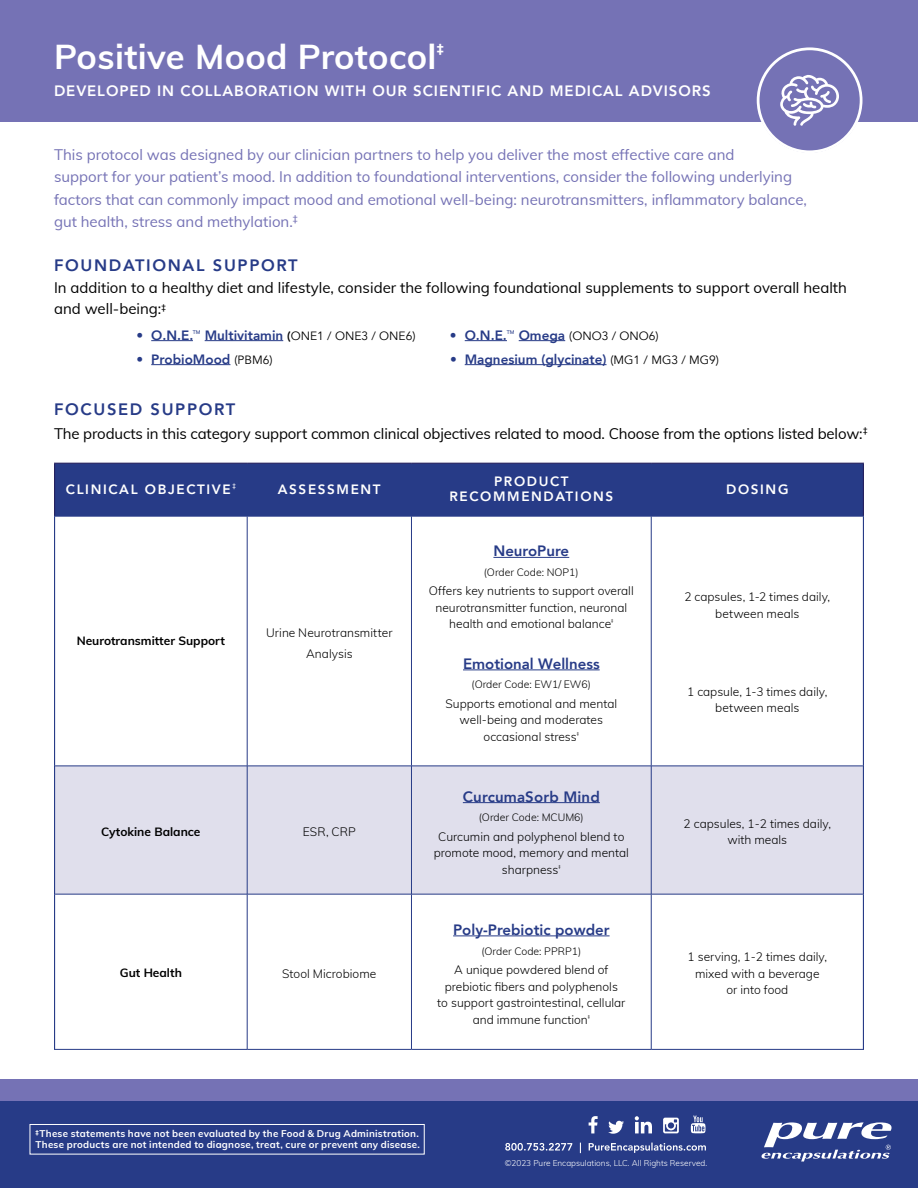
<style>
.page{position:relative;width:918px;height:1188px;background:#fff}
.page>*{position:absolute;margin:0;border:0;box-sizing:border-box;transform-origin:0 0}
.t1{font:700 34.5px "Muli";letter-spacing:.01em;color:#fff}
.t2{font:800 16.5px "Avenir";letter-spacing:.1em;color:#273b87}
.t3{font:15px/22.5px "Muli";color:#7572b5}
.t4{font:15px/21px "Muli";letter-spacing:-.005em;color:#000}
.t5{font:800 15px "Avenir";color:#273b87}
.t6{font:800 15px "Avenir";letter-spacing:.06em;color:#fff}
.t7{font:800 13.5px "Avenir";color:#273b87}
.t8{font:800 13.5px/14.9px "Avenir";letter-spacing:.12em;color:#fff;text-align:center}
.t9{font:300 12px/16.5px "Muli";color:#000;text-align:center}
.t10{font:700 12px "Muli";color:#000}
.t11{font:12px "Avenir";color:#000}
.t12{font:300 10.5px "Muli";color:#000}
.t13{font:700 9.75px/10.9px "Muli";letter-spacing:.025em;color:#fff}
.t14{font:300 8.25px "Muli";color:#fff}
.t15{font:500 5.25px "Avenir";color:#273b87}
.s1{font-size:13.5px}
.s2{font-weight:800;font-size:13.5px;color:#273b87}
.s3{font-weight:800}
.s4{font-weight:400;font-size:12px;color:#000}
</style>
<div class="page">
<div style="left:0;top:1101px;width:918px;height:87px;background:#273b87"></div>
<svg style="left:505px;top:1143px;width:201px;height:10px"></svg>
<svg style="left:589px;top:1116px;width:9px;height:17px"></svg>
<svg style="left:635px;top:1116px;width:17px;height:17px"></svg>
<svg style="left:663px;top:1118px;width:16px;height:15px"></svg>
<svg style="left:608px;top:1121px;width:16px;height:13px"></svg>
<svg style="left:691px;top:1116px;width:15px;height:17px"></svg>
<svg style="left:761px;top:1122px;width:131px;height:40px"></svg>
<div style="left:30px;top:1124px;width:394px;height:30px;border:1px solid #fff"></div>
<div style="left:55px;top:464px;width:808px;height:52px;background:#273b87"></div>
<div style="left:55px;top:767px;width:808px;height:127px;background:#e0dfec"></div>
<hr style="left:54px;top:464px;width:1px;height:52px;background:#25215f">
<hr style="left:54px;top:463px;width:193px;height:1px;background:#25215f">
<hr style="left:247px;top:463px;width:164px;height:1px;background:#25215f">
<hr style="left:411px;top:463px;width:240px;height:1px;background:#25215f">
<hr style="left:651px;top:463px;width:213px;height:1px;background:#25215f">
<hr style="left:863px;top:464px;width:1px;height:52px;background:#25215f">
<hr style="left:54px;top:1049px;width:193px;height:1px;background:#273b87">
<hr style="left:247px;top:1049px;width:164px;height:1px;background:#273b87">
<hr style="left:411px;top:1049px;width:240px;height:1px;background:#273b87">
<hr style="left:651px;top:1049px;width:213px;height:1px;background:#273b87">
<hr style="left:54px;top:516px;width:193px;height:1px;background:#273b87">
<hr style="left:247px;top:516px;width:164px;height:1px;background:#273b87">
<hr style="left:247px;top:516px;width:1px;height:250px;background:#273b87">
<hr style="left:411px;top:516px;width:240px;height:1px;background:#273b87">
<hr style="left:411px;top:516px;width:1px;height:250px;background:#273b87">
<hr style="left:651px;top:516px;width:213px;height:1px;background:#273b87">
<hr style="left:651px;top:516px;width:1px;height:250px;background:#273b87">
<hr style="left:55px;top:766px;width:192px;height:1px;background:#273b87">
<hr style="left:247px;top:766px;width:164px;height:1px;background:#273b87">
<hr style="left:247px;top:766px;width:1px;height:128px;background:#273b87">
<hr style="left:411px;top:766px;width:240px;height:1px;background:#273b87">
<hr style="left:411px;top:766px;width:1px;height:128px;background:#273b87">
<hr style="left:651px;top:766px;width:212px;height:1px;background:#273b87">
<hr style="left:651px;top:766px;width:1px;height:128px;background:#273b87">
<hr style="left:55px;top:894px;width:192px;height:1px;background:#273b87">
<hr style="left:247px;top:894px;width:164px;height:1px;background:#273b87">
<hr style="left:247px;top:894px;width:1px;height:155px;background:#273b87">
<hr style="left:411px;top:894px;width:240px;height:1px;background:#273b87">
<hr style="left:411px;top:894px;width:1px;height:155px;background:#273b87">
<hr style="left:651px;top:894px;width:212px;height:1px;background:#273b87">
<hr style="left:651px;top:894px;width:1px;height:155px;background:#273b87">
<hr style="left:54px;top:516px;width:1px;height:250px;background:#273b87">
<hr style="left:863px;top:516px;width:1px;height:250px;background:#273b87">
<hr style="left:54px;top:766px;width:1px;height:128px;background:#273b87">
<hr style="left:863px;top:766px;width:1px;height:128px;background:#273b87">
<hr style="left:54px;top:894px;width:1px;height:155px;background:#273b87">
<hr style="left:863px;top:894px;width:1px;height:155px;background:#273b87">
<hr style="left:493px;top:557px;width:76px;height:1px;background:#273b87">
<hr style="left:463px;top:670px;width:137px;height:1px;background:#273b87">
<hr style="left:463px;top:802px;width:137px;height:1px;background:#273b87">
<hr style="left:453px;top:936px;width:157px;height:1px;background:#273b87">
<div style="left:0;top:0;width:918px;height:122px;background:#7572b5"></div>
<hr style="left:151px;top:340px;width:42px;height:1px;background:#273b87">
<hr style="left:205px;top:340px;width:78px;height:1px;background:#273b87">
<hr style="left:465px;top:340px;width:42px;height:1px;background:#273b87">
<hr style="left:519px;top:340px;width:46px;height:1px;background:#273b87">
<hr style="left:151px;top:364px;width:79px;height:1px;background:#273b87">
<hr style="left:465px;top:364px;width:142px;height:1px;background:#273b87">
<div style="left:757px;top:48px;width:105px;height:105px;background:#7572b5;border-radius:50%"></div>
<svg style="left:780px;top:75px;width:59px;height:51px"></svg>
<div style="left:757px;top:47px;width:106px;height:106px;border:3px solid #fff;border-radius:50%"></div>
<div style="left:0;top:1079px;width:918px;height:22px;background:#7572b5"></div>
<h1 class="t1" style="left:54px;top:32px;width:391px">Positive Mood Protocol<sup>‡</sup></h1>
<p class="t6" style="left:54px;top:80px;width:658px">DEVELOPED IN COLLABORATION WITH OUR SCIENTIFIC AND MEDICAL ADVISORS</p>
<p class="t3" style="left:54px;top:143px;width:755px">This protocol was designed by our clinician partners to help you deliver the most effective care and<br>support for your patient’s mood. In addition to foundational interventions, consider the following underlying factors that can commonly impact mood and emotional well-being: neurotransmitters, inflammatory balance, gut health, stress and methylation.‡</p>
<h2 class="t2" style="left:54px;top:252px;width:245px">FOUNDATIONAL SUPPORT</h2>
<p class="t4" style="left:54px;top:277px;width:795px">In addition to a healthy diet and lifestyle, consider the following foundational supplements to support overall health and well-being:<span class="s1">‡</span></p>
<p class="t7" style="left:137px;top:324px;width:58px">• O.N.E.</p>
<p class="t15" style="left:193px;top:327px;width:9px">TM</p>
<p class="t11" style="left:205px;top:328px;width:212px"><span class="s2">Multivitamin</span> <span class="s3">(</span>ONE1 / ONE3 / ONE6)</p>
<p class="t7" style="left:450px;top:324px;width:58px">• O.N.E.</p>
<p class="t15" style="left:507px;top:327px;width:9px">TM</p>
<p class="t11" style="left:519px;top:328px;width:141px"><span class="s2">Omega</span> (ONO3 / ONO6)</p>
<p class="t7" style="left:136px;top:348px;width:137px">• ProbioMood <span class="s4">(PBM6)</span></p>
<p class="t7" style="left:450px;top:348px;width:271px">• Magnesium (glycinate) <span class="s4">(MG1 / MG3 / MG9)</span></p>
<h2 class="t2" style="left:54px;top:396px;width:183px">FOCUSED SUPPORT</h2>
<p class="t4" style="left:54px;top:422px;width:815px">The products in this category support common clinical objectives related to mood. Choose from the options listed below:<span class="s1">‡</span></p>
<p class="t8" style="left:66px;top:482px;width:172px">CLINICAL OBJECTIVE<sup>‡</sup></p>
<p class="t8" style="left:278px;top:482px;width:104px">ASSESSMENT</p>
<p class="t8" style="left:449px;top:474px;width:165px">PRODUCT<br>RECOMMENDATIONS</p>
<p class="t8" style="left:726px;top:482px;width:64px">DOSING</p>
<p class="t10" style="left:77px;top:632px;width:150px">Neurotransmitter Support</p>
<p class="t9" style="left:266px;top:621px;width:128px;line-height:21px">Urine Neurotransmitter<br>Analysis</p>
<p class="t10" style="left:101px;top:823px;width:101px">Cytokine Balance</p>
<p class="t9" style="left:303px;top:823px;width:55px">ESR, CRP</p>
<p class="t10" style="left:120px;top:963px;width:64px">Gut Health</p>
<p class="t9" style="left:282px;top:965px;width:96px">Stool Microbiome</p>
<p class="t5" style="left:493px;top:539px;width:77px">NeuroPure</p>
<p class="t12" style="left:484px;top:564px;width:96px">(Order Code: NOP1)</p>
<p class="t9" style="left:429px;top:582px;width:206px">Offers key nutrients to support overall neurotransmitter function, neuronal health and emotional balance<sup>‡</sup></p>
<p class="t5" style="left:463px;top:652px;width:138px">Emotional Wellness</p>
<p class="t12" style="left:472px;top:677px;width:121px">(Order Code: EW1/ EW6)</p>
<p class="t9" style="left:445px;top:695px;width:173px">Supports emotional and mental well-being and moderates occasional stress<sup>‡</sup></p>
<p class="t5" style="left:463px;top:785px;width:138px">CurcumaSorb Mind</p>
<p class="t12" style="left:479px;top:810px;width:106px">(Order Code: MCUM6)</p>
<p class="t9" style="left:434px;top:827px;width:197px">Curcumin and polyphenol blend to promote mood, memory and mental sharpness<sup>‡</sup></p>
<p class="t5" style="left:453px;top:918px;width:158px">Poly-Prebiotic powder</p>
<p class="t12" style="left:481px;top:943px;width:101px">(Order Code: PPRP1)</p>
<p class="t9" style="left:437px;top:961px;width:190px">A unique powdered blend of prebiotic fibers and polyphenols<br>to support gastrointestinal, cellular and immune function<sup>‡</sup></p>
<p class="t9" style="left:684px;top:588px;width:147px">2 capsules, 1-2 times daily, between meals</p>
<p class="t9" style="left:687px;top:683px;width:142px">1 capsule, 1-3 times daily, between meals</p>
<p class="t9" style="left:684px;top:815px;width:149px">2 capsules, 1-2 times daily, with meals</p>
<p class="t9" style="left:688px;top:948px;width:141px">1 serving, 1-2 times daily, mixed with a beverage<br>or into food</p>
<p class="t13" style="left:36px;top:1128px;width:386px">‡These statements have not been evaluated by the Food &amp; Drug Administration.<br>These products are not intended to diagnose, treat, cure or prevent any disease.</p>
<p class="t14" style="left:505px;top:1157px;width:204px">©2023 Pure Encapsulations, LLC. All Rights Reserved.</p>
</div>
